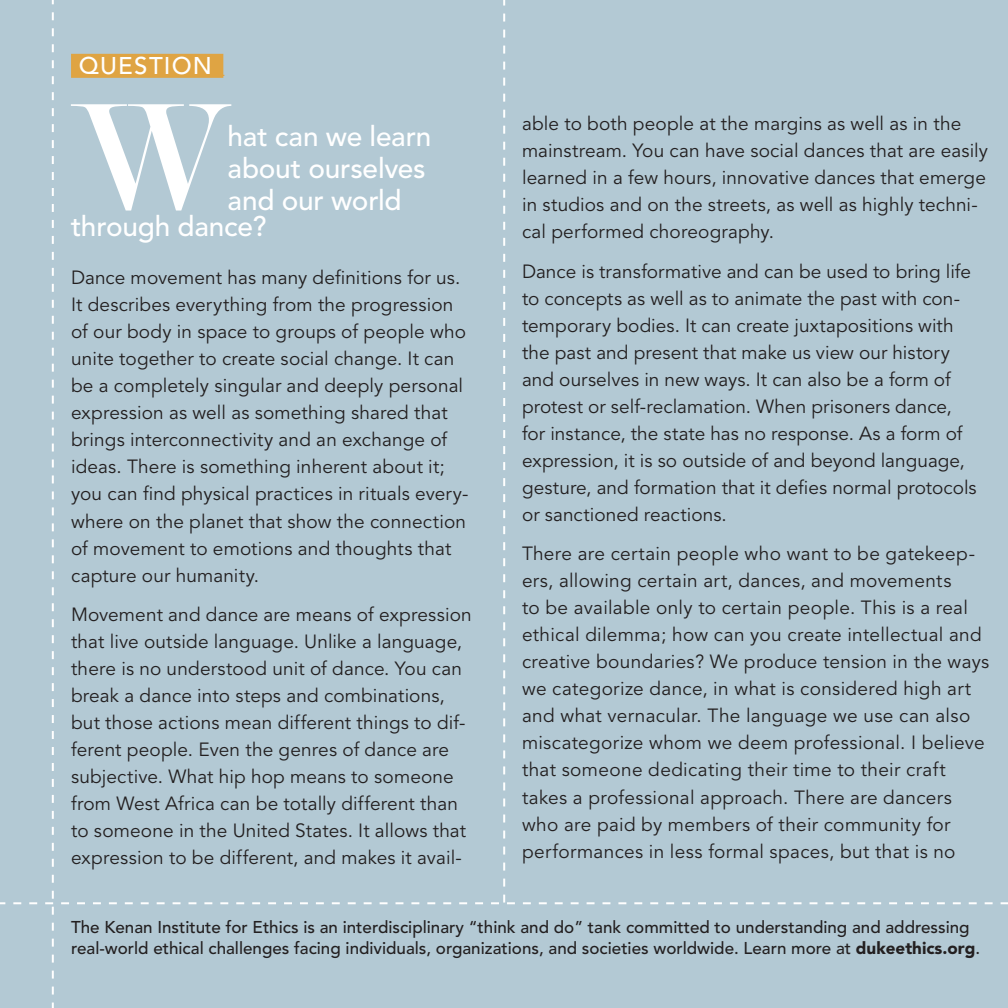
<style>
.page{position:relative;width:1008px;height:1008px;background:#b3c9d4}
.page>*{position:absolute;margin:0;border:0;box-sizing:border-box;transform-origin:0 0}
.text{font:163.6px "Modern";color:#fff}
.text-2{font:500 28px/32px "Avenir";letter-spacing:-.01em;color:#fff}
.text-3{font:500 24px "Avenir";letter-spacing:.045em;color:#fff}
.text-4{font:19px/27px "Avenir";letter-spacing:.01em;color:#231f20}
.t1{font:500 17px/20.4px "Avenir";color:#231f20}
.s1{color:#dfa443}
.s2{font-weight:900}
</style>
<div class="page">
<p class="text-3" style="left:79px;top:52px;width:147px">QUESTION<span class="s1">_</span></p>
<p class="text" style="left:69px;top:76px;width:160px">W</p>
<p class="text-2" style="left:227px;top:121px;width:205px">hat can we learn about ourselves and our world</p>
<p class="text-2" style="left:71px;top:211px;width:197px">through dance?</p>
<p class="text-4" style="left:71px;top:265px;width:399px">Dance movement has many definitions for us.<br>It describes everything from the progression of our body in space to groups of people who unite together to create social change. It can be a completely singular and deeply personal expression as well as something shared that brings interconnectivity and an exchange of ideas. There is something inherent about it; you can find physical practices in rituals every&shy;where on the planet that show the connection of movement to emotions and thoughts that capture our humanity.</p>
<p class="text-4" style="left:71px;top:601px;width:402px">Movement and dance are means of expression that live outside language. Unlike a language, there is no understood unit of dance. You can break a dance into steps and combinations, but those actions mean different things to dif&shy;ferent people. Even the genres of dance are subjective. What hip hop means to someone from West Africa can be totally different than to someone in the United States. It allows that expression to be different, and makes it avail-</p>
<p class="text-4" style="left:522px;top:110px;width:467px">able to both people at the margins as well as in the mainstream. You can have social dances that are easily learned in a few hours, innovative dances that emerge in studios and on the streets, as well as highly techni&shy;cal performed choreography.</p>
<p class="text-4" style="left:522px;top:258px;width:456px">Dance is transformative and can be used to bring life to concepts as well as to animate the past with con&shy;temporary bodies. It can create juxtapositions with the past and present that make us view our history and ourselves in new ways. It can also be a form of protest or self-reclamation. When prisoners dance, for instance, the state has no response. As a form of expression, it is so outside of and beyond language, gesture, and formation that it defies normal protocols or sanctioned reactions.</p>
<p class="text-4" style="left:522px;top:540px;width:468px">There are certain people who want to be gatekeep&shy;ers, allowing certain art, dances, and movements<br>to be available only to certain people. This is a real ethical dilemma; how can you create intellectual and creative boundaries? We produce tension in the ways we categorize dance, in what is considered high art and what vernacular. The language we use can also miscategorize whom we deem professional. I believe that someone dedicating their time to their craft takes a professional approach. There are dancers who are paid by members of their community for performances in less formal spaces, but that is no</p>
<p class="t1" style="left:71px;top:917px;width:910px">The Kenan Institute for Ethics is an interdisciplinary “think and do” tank committed to understanding and addressing real-world ethical challenges facing individuals, organizations, and societies worldwide. Learn more at <span class="s2">dukeethics.org</span>.</p>
</div>
